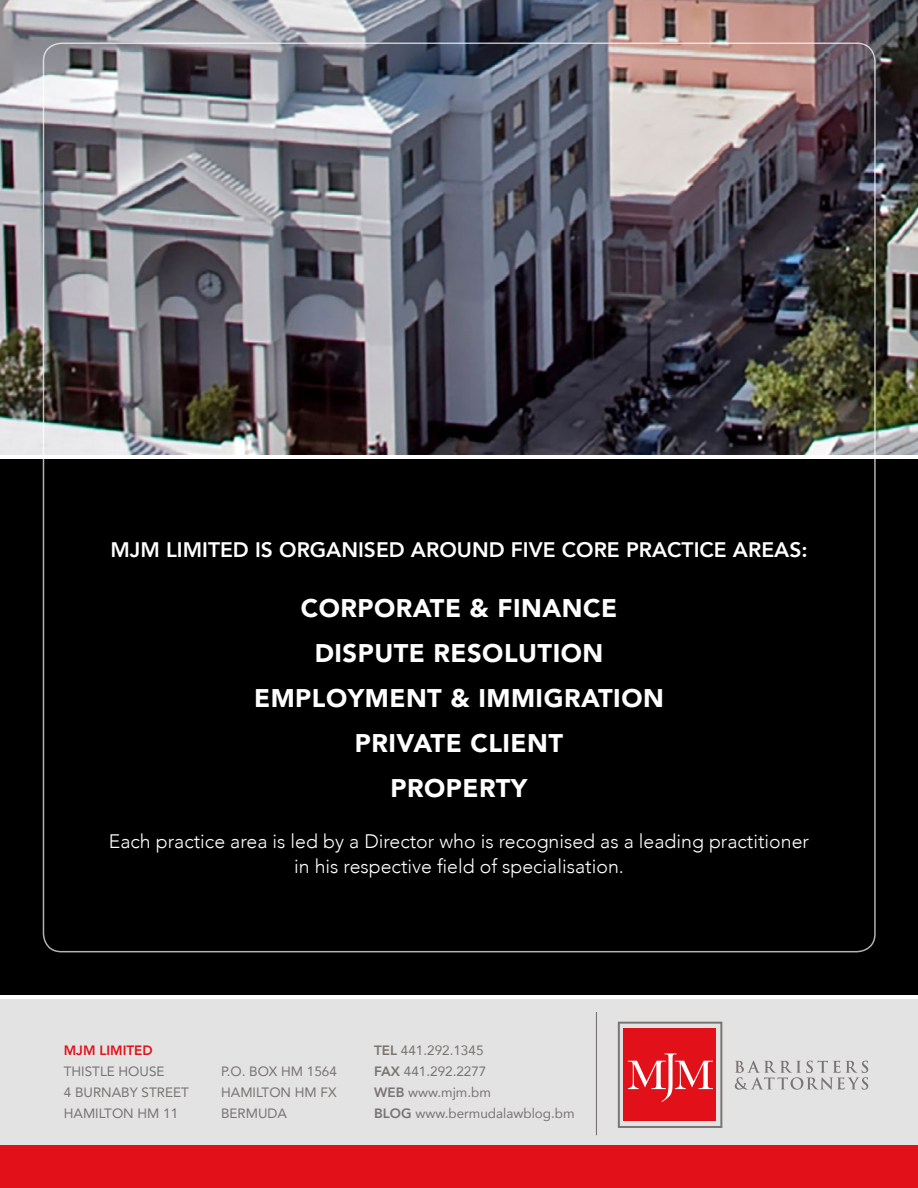
<style>
.page{position:relative;width:918px;height:1188px;background:#fff}
.page>*{position:absolute;margin:0;border:0;box-sizing:border-box;transform-origin:0 0}
.t1{font:900 25.5px/45px "Avenir";letter-spacing:.02em;color:#fff;text-align:center}
.t2{font:800 21px "Avenir";color:#fff}
.t3{font:300 19.5px/25.5px "Avenir";color:#fff;text-align:center}
.t4{font:13.5px/21px "Avenir";color:#777472}
.t5{font:800 13.5px "Avenir";color:#e21018}
.s1{font-weight:800}
</style>
<div class="page">
<div style="left:0;top:999px;width:918px;height:149px;background:#e4e3e3"></div>
<div style="left:624px;top:1028px;width:92px;height:93px;background:#e21018"></div>
<svg style="left:628px;top:1053px;width:85px;height:49px"></svg>
<svg style="left:735px;top:1060px;width:133px;height:30px"></svg>
<div style="left:618px;top:1022px;width:104px;height:106px;border:2px solid #777472"></div>
<div style="left:0;top:1145px;width:918px;height:43px;background:#e21018"></div>
<hr style="left:596px;top:1012px;width:1px;height:123px;background:#777472">
<img style="left:0;top:0;width:918px;height:455px">
<div style="left:0;top:459px;width:918px;height:536px;background:#000"></div>
<h2 class="t2" style="left:110px;top:533px;width:699px">MJM LIMITED IS ORGANISED AROUND FIVE CORE PRACTICE AREAS:</h2>
<h1 class="t1" style="left:254px;top:585px;width:411px">CORPORATE &amp; FINANCE<br>DISPUTE RESOLUTION<br>EMPLOYMENT &amp; IMMIGRATION<br>PRIVATE CLIENT<br>PROPERTY</h1>
<h3 class="t3" style="left:109px;top:828px;width:702px">Each practice area is led by a Director who is recognised as a leading practitioner in his respective field of specialisation.</h3>
<p class="t5" style="left:64px;top:1040px;width:91px">MJM LIMITED</p>
<p class="t4" style="left:64px;top:1061px;width:127px">THISTLE HOUSE<br>4 BURNABY STREET<br>HAMILTON HM 11</p>
<p class="t4" style="left:221px;top:1061px;width:117px;text-align:justify">P.O. BOX HM 1564<br>HAMILTON HM FX BERMUDA</p>
<p class="t4" style="left:374px;top:1040px;width:202px"><span class="s1">TEL</span> 441.292.1345<br><span class="s1">FAX</span> 441.292.2277<br><span class="s1">WEB</span> www.mjm.bm<br><span class="s1">BLOG</span> www.bermudalawblog.bm</p>
</div>
